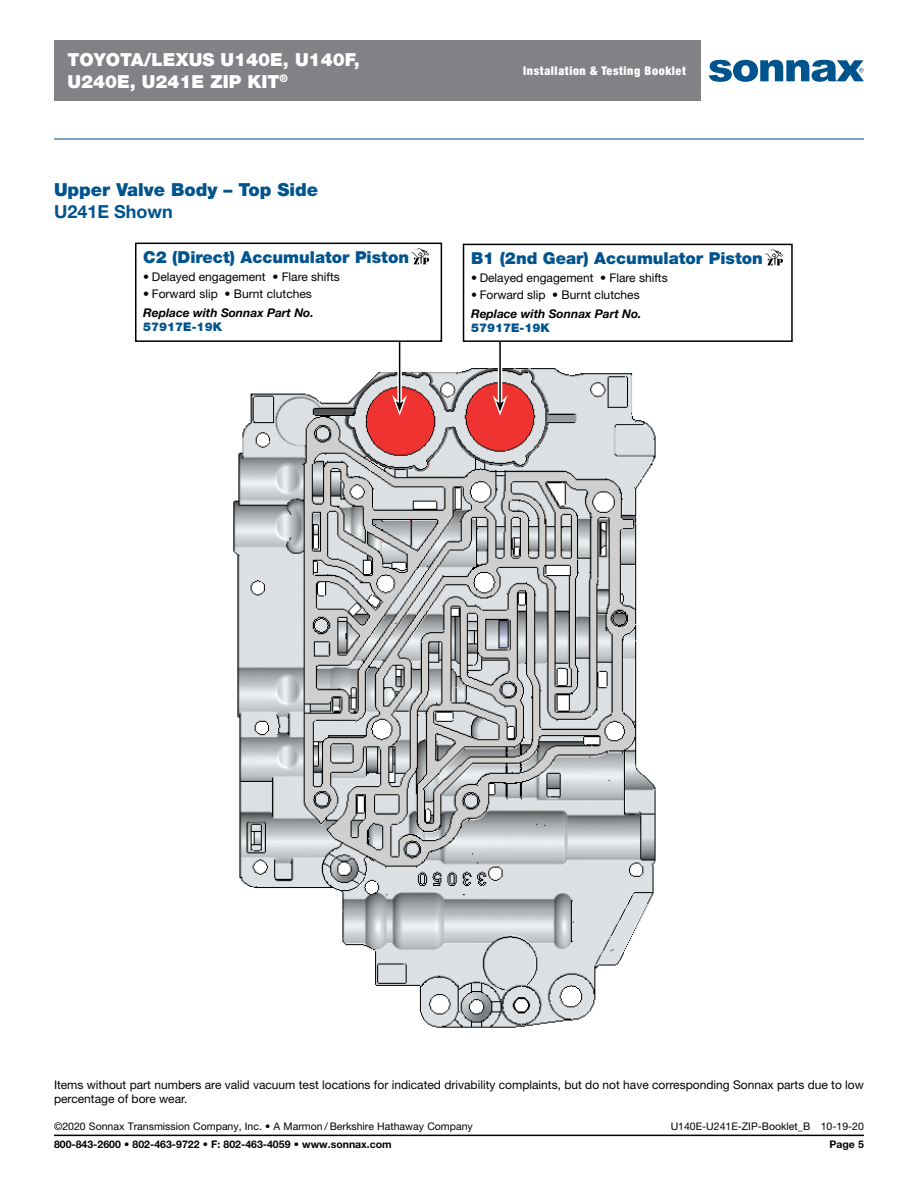
<style>
.page{position:relative;width:918px;height:1188px;background:#fff}
.page>*{position:absolute;margin:0;border:0;box-sizing:border-box;transform-origin:0 0}
.t1{font:900 18px/21.6px "Helvetica Neue LT Std";color:#fff}
.t2{font:900 18px "Helvetica Neue LT Std";color:#00548e}
.t3{font:700 18px "Helvetica Neue LT Std";color:#00548e}
.t4{font:900 16.5px "Helvetica Neue LT Std";color:#00548e}
.t5{font:12px/14.4px "Helvetica Neue LT Std";color:#000}
.t6{font:italic 700 12px "Helvetica Neue LT Std";color:#000}
.t7{font:900 condensed 12px "Helvetica Neue LT Std";letter-spacing:.05em;color:#fff}
.t8{font:900 12px "Helvetica Neue LT Std";color:#00548e}
.t9{font:10.5px "Helvetica Neue LT Std";color:#000}
.t10{font:700 10.5px "Helvetica Neue LT Std";color:#000}
</style>
<div class="page">
<img style="left:233px;top:368px;width:423px;height:660px">
<svg style="left:397px;top:342px;width:5px;height:53px"></svg>
<hr style="left:399px;top:308px;width:1px;height:95px;background:#000">
<svg style="left:392px;top:395px;width:15px;height:21px"></svg>
<hr style="left:498px;top:308px;width:4px;height:95px;background:#fff">
<hr style="left:499px;top:308px;width:2px;height:95px;background:#000">
<svg style="left:492px;top:395px;width:16px;height:21px"></svg>
<div style="left:464px;top:244px;width:328px;height:97px;background:#fff"></div>
<svg style="left:765px;top:249px;width:18px;height:17px"></svg>
<div style="left:463px;top:244px;width:330px;height:98px;border:2px solid #000"></div>
<div style="left:136px;top:243px;width:305px;height:98px;background:#fff"></div>
<svg style="left:411px;top:248px;width:18px;height:17px"></svg>
<div style="left:135px;top:243px;width:307px;height:99px;border:2px solid #000"></div>
<hr style="left:54px;top:138px;width:810px;height:2px;background:#5783b3">
<hr style="left:54px;top:1135px;width:810px;height:1px;background:#000">
<svg style="left:709px;top:60px;width:155px;height:22px"></svg>
<div style="left:54px;top:40px;width:647px;height:61px;background:#808285"></div>
<h1 class="t1" style="left:68px;top:49px;width:294px">TOYOTA/LEXUS U140E, U140F,<br>U240E, U241E ZIP KIT<sup>®</sup></h1>
<h1 class="t2" style="left:54px;top:179px;width:266px">Upper Valve Body – Top Side</h1>
<h1 class="t3" style="left:54px;top:201px;width:120px">U241E Shown</h1>
<h2 class="t4" style="left:143px;top:247px;width:267px">C2 (Direct) Accumulator Piston</h2>
<p class="t5" style="left:143px;top:270px;width:198px">• Delayed engagement • Flare shifts</p>
<p class="t5" style="left:143px;top:286px;width:170px">• Forward slip • Burnt clutches</p>
<p class="t6" style="left:143px;top:305px;width:172px">Replace with Sonnax Part No.</p>
<p class="t8" style="left:143px;top:320px;width:80px">57917E-19K</p>
<p class="t7" style="left:523px;top:63px;width:164px">Installation &amp; Testing Booklet</p>
<h2 class="t4" style="left:471px;top:248px;width:293px">B1 (2nd Gear) Accumulator Piston</h2>
<p class="t5" style="left:471px;top:271px;width:198px">• Delayed engagement • Flare shifts</p>
<p class="t5" style="left:471px;top:287px;width:170px">• Forward slip • Burnt clutches</p>
<p class="t6" style="left:471px;top:306px;width:172px">Replace with Sonnax Part No.</p>
<p class="t8" style="left:471px;top:321px;width:80px">57917E-19K</p>
<p class="t5" style="left:54px;top:1077px;width:811px">Items without part numbers are valid vacuum test locations for indicated drivability complaints, but do not have corresponding Sonnax parts due to low percentage of bore wear.</p>
<p class="t9" style="left:54px;top:1120px;width:420px">©2020 Sonnax Transmission Company, Inc. • A Marmon / Berkshire Hathaway Company</p>
<p class="t9" style="left:671px;top:1120px;width:195px">U140E-U241E-ZIP-Booklet_B 10-19-20</p>
<p class="t10" style="left:54px;top:1138px;width:339px">800-843-2600 • 802-463-9722 • F: 802-463-4059 • www.sonnax.com</p>
<p class="t10" style="left:829px;top:1138px;width:36px">Page 5</p>
</div>
